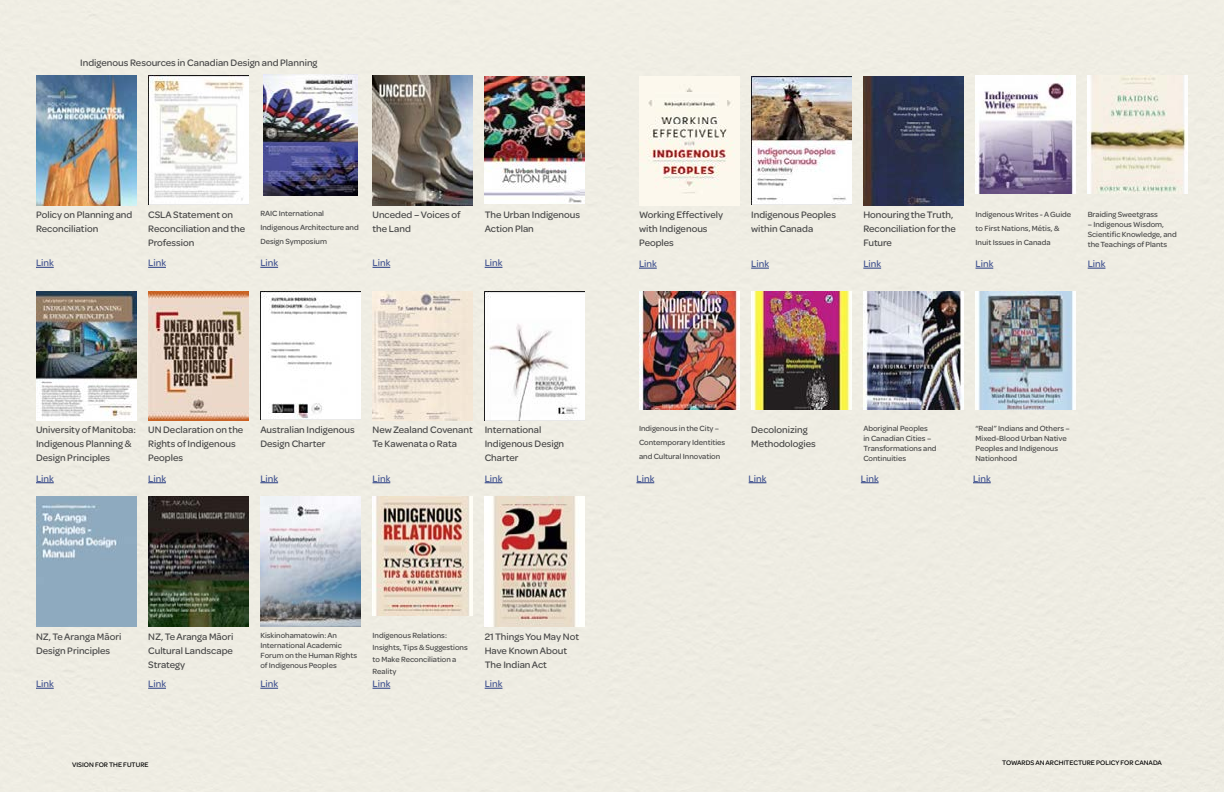
<style>
.page{position:relative;width:1224px;height:792px;background:#f5f3e9}
.page>*{position:absolute;margin:0;border:0;box-sizing:border-box;transform-origin:0 0}
.t1{font:500 10px/14px "Omnes";color:#484848}
.t2{font:500 10px "Omnes";color:#465792}
.t3{font:500 8px/10px "Omnes";color:#484848}
.t4{font:500 7px "Omnes";color:#000}
</style>
<div class="page">
<img style="left:36px;top:291px;width:100px;height:129px">
<img style="left:36px;top:76px;width:100px;height:129px">
<img style="left:148px;top:291px;width:100px;height:129px">
<img style="left:148px;top:76px;width:100px;height:129px">
<img style="left:260px;top:291px;width:101px;height:129px">
<img style="left:264px;top:74px;width:93px;height:121px">
<img style="left:373px;top:291px;width:100px;height:129px">
<img style="left:373px;top:76px;width:100px;height:129px">
<img style="left:485px;top:291px;width:100px;height:129px">
<img style="left:485px;top:76px;width:100px;height:128px">
<img style="left:36px;top:497px;width:100px;height:129px">
<img style="left:148px;top:497px;width:100px;height:129px">
<img style="left:260px;top:497px;width:101px;height:129px">
<img style="left:373px;top:497px;width:100px;height:119px">
<img style="left:485px;top:497px;width:100px;height:129px">
<img style="left:647px;top:88px;width:87px;height:105px">
<img style="left:751px;top:76px;width:100px;height:129px">
<img style="left:863px;top:76px;width:101px;height:129px">
<img style="left:976px;top:76px;width:100px;height:118px">
<img style="left:1088px;top:75px;width:100px;height:118px">
<img style="left:639px;top:291px;width:100px;height:118px">
<img style="left:751px;top:291px;width:100px;height:118px">
<img style="left:863px;top:291px;width:101px;height:118px">
<img style="left:976px;top:291px;width:100px;height:118px">
<svg style="left:260px;top:267px;width:18px;height:1px"></svg>
<svg style="left:861px;top:482px;width:18px;height:1px"></svg>
<svg style="left:260px;top:688px;width:18px;height:1px"></svg>
<svg style="left:863px;top:268px;width:18px;height:1px"></svg>
<svg style="left:36px;top:267px;width:18px;height:1px"></svg>
<svg style="left:636px;top:482px;width:18px;height:1px"></svg>
<svg style="left:36px;top:688px;width:18px;height:1px"></svg>
<svg style="left:639px;top:268px;width:18px;height:1px"></svg>
<svg style="left:36px;top:482px;width:18px;height:1px"></svg>
<svg style="left:148px;top:482px;width:18px;height:1px"></svg>
<svg style="left:260px;top:482px;width:18px;height:1px"></svg>
<svg style="left:373px;top:482px;width:17px;height:1px"></svg>
<svg style="left:485px;top:482px;width:17px;height:1px"></svg>
<svg style="left:373px;top:267px;width:17px;height:1px"></svg>
<svg style="left:973px;top:482px;width:18px;height:1px"></svg>
<svg style="left:373px;top:688px;width:17px;height:1px"></svg>
<svg style="left:976px;top:268px;width:17px;height:1px"></svg>
<svg style="left:148px;top:267px;width:18px;height:1px"></svg>
<svg style="left:749px;top:482px;width:17px;height:1px"></svg>
<svg style="left:148px;top:688px;width:18px;height:1px"></svg>
<svg style="left:751px;top:268px;width:18px;height:1px"></svg>
<svg style="left:485px;top:267px;width:17px;height:1px"></svg>
<svg style="left:485px;top:688px;width:17px;height:1px"></svg>
<svg style="left:1088px;top:268px;width:17px;height:1px"></svg>
<p class="t1" style="left:80px;top:55px;width:239px">Indigenous Resources in Canadian Design and Planning</p>
<p class="t1" style="left:36px;top:207px;width:98px">Policy on Planning and<br>Reconciliation</p>
<p class="t1" style="left:148px;top:207px;width:98px">CSLA Statement on<br>Reconciliation and the<br>Profession</p>
<p class="t3" style="left:260px;top:206px;width:100px;line-height:14px">RAIC International<br>Indigenous Architecture and<br>Design Symposium</p>
<p class="t1" style="left:373px;top:207px;width:90px">Unceded – Voices of the Land</p>
<p class="t1" style="left:485px;top:207px;width:97px">The Urban Indigenous<br>Action Plan</p>
<p class="t1" style="left:639px;top:208px;width:86px">Working Effectively with Indigenous<br>Peoples</p>
<p class="t1" style="left:751px;top:207px;width:86px">Indigenous Peoples within Canada</p>
<p class="t1" style="left:863px;top:208px;width:94px">Honouring the Truth,<br>Reconciliation for the<br>Future</p>
<p class="t3" style="left:976px;top:206px;width:97px;line-height:14px">Indigenous Writes - A Guide to First Nations, Métis, &amp;<br>Inuit Issues in Canada</p>
<p class="t3" style="left:1088px;top:208px;width:72px">Braiding Sweetgrass</p>
<p class="t3" style="left:1088px;top:218px;width:91px">– Indigenous Wisdom,<br>Scientific Knowledge, and the Teachings of Plants</p>
<p class="t2" style="left:36px;top:256px;width:19px">Link</p>
<p class="t2" style="left:863px;top:257px;width:19px">Link</p>
<p class="t2" style="left:148px;top:256px;width:19px">Link</p>
<p class="t2" style="left:976px;top:257px;width:19px">Link</p>
<p class="t2" style="left:260px;top:256px;width:19px">Link</p>
<p class="t2" style="left:373px;top:256px;width:19px">Link</p>
<p class="t2" style="left:485px;top:256px;width:19px">Link</p>
<p class="t2" style="left:751px;top:257px;width:19px">Link</p>
<p class="t2" style="left:639px;top:257px;width:19px">Link</p>
<p class="t2" style="left:1088px;top:257px;width:19px">Link</p>
<p class="t1" style="left:36px;top:422px;width:101px">University of Manitoba:<br>Indigenous Planning &amp;<br>Design Principles</p>
<p class="t1" style="left:148px;top:422px;width:97px">UN Declaration on the<br>Rights of Indigenous<br>Peoples</p>
<p class="t1" style="left:260px;top:422px;width:96px">Australian Indigenous<br>Design Charter</p>
<p class="t1" style="left:373px;top:422px;width:102px">New Zealand Covenant<br>Te Kawenata o Rata</p>
<p class="t1" style="left:485px;top:422px;width:81px">International<br>Indigenous Design<br>Charter</p>
<p class="t3" style="left:639px;top:421px;width:88px;line-height:14px">Indigenous in the City –<br>Contemporary Identities and Cultural Innovation</p>
<p class="t1" style="left:751px;top:422px;width:66px">Decolonizing<br>Methodologies</p>
<p class="t3" style="left:863px;top:423px;width:75px">Aboriginal Peoples<br>in Canadian Cities –<br>Transformations and<br>Continuities</p>
<p class="t3" style="left:976px;top:423px;width:96px">“Real” Indians and Others –<br>Mixed-Blood Urban Native<br>Peoples and Indigenous<br>Nationhood</p>
<p class="t2" style="left:36px;top:472px;width:19px">Link</p>
<p class="t2" style="left:148px;top:472px;width:19px">Link</p>
<p class="t2" style="left:260px;top:472px;width:19px">Link</p>
<p class="t2" style="left:373px;top:472px;width:19px">Link</p>
<p class="t2" style="left:485px;top:472px;width:19px">Link</p>
<p class="t2" style="left:636px;top:472px;width:19px">Link</p>
<p class="t2" style="left:749px;top:472px;width:19px">Link</p>
<p class="t2" style="left:861px;top:472px;width:19px">Link</p>
<p class="t2" style="left:973px;top:472px;width:19px">Link</p>
<p class="t1" style="left:36px;top:629px;width:87px">NZ, Te Aranga Māori<br>Design Principles</p>
<p class="t2" style="left:36px;top:677px;width:19px">Link</p>
<p class="t1" style="left:148px;top:629px;width:87px;text-align:justify">NZ, Te Aranga Māori Cultural Landscape Strategy</p>
<p class="t2" style="left:148px;top:677px;width:19px">Link</p>
<p class="t3" style="left:260px;top:630px;width:98px">Kiskinohamatowin: An<br>International Academic<br>Forum on the Human Rights of Indigenous Peoples</p>
<p class="t2" style="left:260px;top:677px;width:19px">Link</p>
<p class="t3" style="left:373px;top:629px;width:97px;line-height:12px">Indigenous Relations:<br>Insights, Tips &amp; Suggestions to Make Reconciliation a<br>Reality</p>
<p class="t2" style="left:373px;top:677px;width:19px">Link</p>
<p class="t1" style="left:485px;top:629px;width:96px">21 Things You May Not<br>Have Known About<br>The Indian Act</p>
<p class="t2" style="left:485px;top:677px;width:19px">Link</p>
<p class="t4" style="left:72px;top:759px;width:78px">VISION FOR THE FUTURE</p>
<p class="t4" style="left:1002px;top:758px;width:161px">TOWARDS AN ARCHITECTURE POLICY FOR CANADA</p>
</div>
